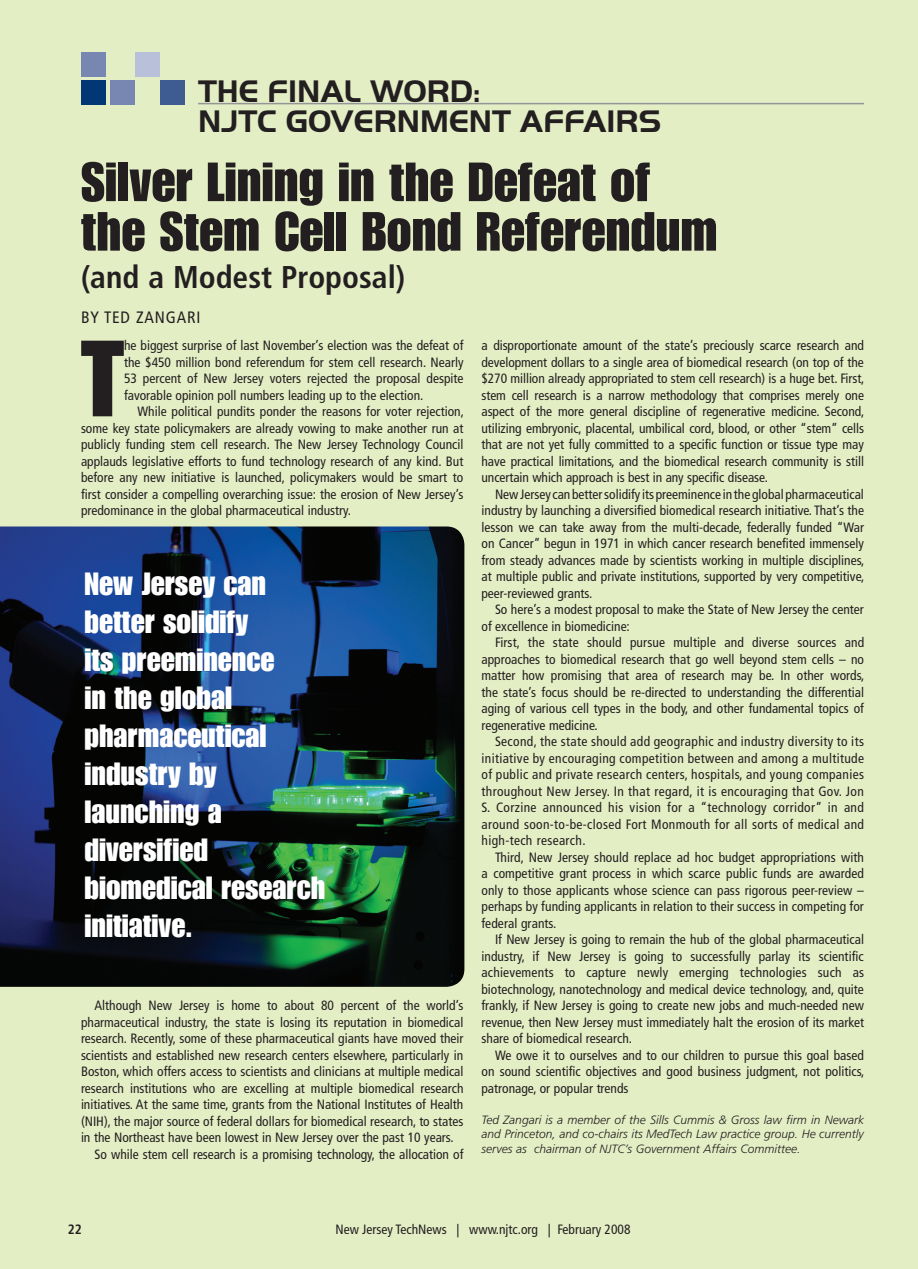
<style>
.page{position:relative;width:918px;height:1269px;background:#e4eec5}
.page>*{position:absolute;margin:0;border:0;box-sizing:border-box;transform-origin:0 0}
.Body_copy_no_indent{font:105.9px "Impact T";color:#231f20}
.ParaHead{font:54px "Impact T";color:#231f20}
.Body_copy_no_indent-2{font:700 32.4px "Handel Got D";color:#231f20}
.ParaHead-2{font:31.5px/38px "Impact T";color:#fff}
.ParaHead-3{font:700 condensed 31.5px "Frutiger LT Std";color:#231f20}
.Byline{font:condensed 16.5px "Frutiger LT Std";letter-spacing:.05em;color:#231f20}
.Body_copy_indent{font:condensed 13.5px/16.5px "Frutiger LT Std";color:#231f20;text-align:justify}
.Body_copy_no_indent-3{font:condensed 13.5px/16.5px "Frutiger LT Std";color:#231f20;text-align:justify}
.t1{font:700 condensed 13.5px "Frutiger LT Std";color:#231f20}
.author_bio{font:italic 300 12px/14.4px "Frutiger";color:#231f20;text-align:justify}
</style>
<div class="page">
<img style="left:0;top:526px;width:464px;height:461px">
<div style="left:81px;top:80px;width:24px;height:24px;background:#013775"></div>
<div style="left:111px;top:80px;width:24px;height:24px;background:#7787b2"></div>
<div style="left:161px;top:80px;width:24px;height:24px;background:#3f5c92"></div>
<div style="left:81px;top:53px;width:24px;height:24px;background:#7787b2"></div>
<hr style="left:198px;top:103px;width:666px;height:1px;background:#939598">
<div style="left:135px;top:53px;width:24px;height:24px;background:#b9c0d9"></div>
<p class="Body_copy_no_indent-2" style="left:198px;top:73px;width:284px">THE FINAL WORD:</p>
<p class="Body_copy_no_indent-2" style="left:198px;top:103px;width:465px">NJTC GOVERNMENT AFFAIRS</p>
<p class="ParaHead" style="left:81px;top:151px;width:571px">Silver Lining in the Defeat of</p>
<p class="ParaHead" style="left:81px;top:200px;width:638px">the Stem Cell Bond Referendum</p>
<p class="ParaHead-3" style="left:81px;top:259px;width:326px">(and a Modest Proposal)</p>
<p class="Byline" style="left:81px;top:307px;width:74px">By Ted Zangari</p>
<p class="Body_copy_no_indent" style="left:81px;top:317px;width:45px">T</p>
<p class="Body_copy_no_indent-3" style="left:124px;top:337px;width:341px">he biggest surprise of last November’s election was the defeat of the $450 million bond referendum for stem cell research. Nearly 53 percent of New Jersey voters rejected the proposal despite favorable opinion poll numbers leading up to the election.</p>
<p class="Body_copy_indent" style="left:81px;top:403px;width:385px;text-indent:57px">While political pundits ponder the reasons for voter rejection, some key state policymakers are already vowing to make another run at publicly funding stem cell research. The New Jersey Technology Council applauds legislative efforts to fund technology research of any kind. But before any new initiative is launched, policymakers would be smart to first consider a compelling overarching issue: the erosion of New Jersey’s predominance in the global pharmaceutical industry.</p>
<p class="ParaHead-2" style="left:84px;top:565px;width:243px">New Jersey can better solidify<br>its preeminence<br>in the global pharmaceutical industry by launching a diversified biomedical research initiative.</p>
<p class="Body_copy_indent" style="left:81px;top:997px;width:384px;text-indent:14px">Although New Jersey is home to about 80 percent of the world’s pharmaceutical industry, the state is losing its reputation in biomedical research. Recently, some of these pharmaceutical giants have moved their scientists and established new research centers elsewhere, particularly in Boston, which offers access to scientists and clinicians at multiple medical research institutions who are excelling at multiple biomedical research initiatives. At the same time, grants from the National Institutes of Health (NIH), the major source of federal dollars for biomedical research, to states in the Northeast have been lowest in New Jersey over the past 10 years.</p>
<p class="Body_copy_indent" style="left:94px;top:1146px;width:370px">So while stem cell research is a promising technology, the allocation of</p>
<p class="Body_copy_indent" style="left:482px;top:337px;width:385px">a disproportionate amount of the state’s preciously scarce research and development dollars to a single area of biomedical research (on top of the $270 million already appropriated to stem cell research) is a huge bet. First, stem cell research is a narrow methodology that comprises merely one aspect of the more general discipline of regenerative medicine. Second, utilizing embryonic, placental, umbilical cord, blood, or other “stem” cells that are not yet fully committed to a specific function or tissue type may have practical limitations, and the biomedical research community is still uncertain which approach is best in any specific disease.</p>
<p class="Body_copy_indent" style="left:482px;top:486px;width:384px;text-indent:14px">New Jersey can better solidify its preeminence in the global pharmaceutical industry by launching a diversified biomedical research initiative. That’s the lesson we can take away from the multi-decade, federally funded “War on Cancer” begun in 1971 in which cancer research benefited immensely from steady advances made by scientists working in multiple disciplines, at multiple public and private institutions, supported by very competitive, peer-reviewed grants.</p>
<p class="Body_copy_indent" style="left:482px;top:601px;width:384px;text-indent:14px">So here’s a modest proposal to make the State of New Jersey the center of excellence in biomedicine:</p>
<p class="Body_copy_indent" style="left:482px;top:634px;width:385px;text-indent:14px">First, the state should pursue multiple and diverse sources and approaches to biomedical research that go well beyond stem cells – no matter how promising that area of research may be. In other words, the state’s focus should be re-directed to understanding the differential aging of various cell types in the body, and other fundamental topics of regenerative medicine.</p>
<p class="Body_copy_indent" style="left:482px;top:733px;width:384px;text-indent:14px">Second, the state should add geographic and industry diversity to its initiative by encouraging competition between and among a multitude of public and private research centers, hospitals, and young companies throughout New Jersey. In that regard, it is encouraging that Gov. Jon S. Corzine announced his vision for a “technology corridor” in and around soon-to-be-closed Fort Monmouth for all sorts of medical and high-tech research.</p>
<p class="Body_copy_indent" style="left:482px;top:849px;width:384px;text-indent:14px">Third, New Jersey should replace ad hoc budget appropriations with a competitive grant process in which scarce public funds are awarded only to those applicants whose science can pass rigorous peer-review – perhaps by funding applicants in relation to their success in competing for federal grants.</p>
<p class="Body_copy_indent" style="left:482px;top:931px;width:384px;text-indent:14px">If New Jersey is going to remain the hub of the global pharmaceutical industry, if New Jersey is going to successfully parlay its scientific achievements to capture newly emerging technologies such as biotechnology, nanotechnology and medical device technology, and, quite frankly, if New Jersey is going to create new jobs and much-needed new revenue, then New Jersey must immediately halt the erosion of its market share of biomedical research.</p>
<p class="Body_copy_indent" style="left:482px;top:1047px;width:384px;text-indent:14px">We owe it to ourselves and to our children to pursue this goal based on sound scientific objectives and good business judgment, not politics, patronage, or popular trends</p>
<p class="author_bio" style="left:482px;top:1112px;width:384px">Ted Zangari is a member of the Sills Cummis &amp; Gross law firm in Newark and Princeton, and co-chairs its MedTech Law practice group. He currently serves as chairman of NJTC’s Government Affairs Committee.</p>
<p class="t1" style="left:68px;top:1221px;width:16px">22</p>
<p class="Body_copy_indent" style="left:336px;top:1221px;width:296px">New Jersey TechNews | www.njtc.org | February 2008</p>
</div>
